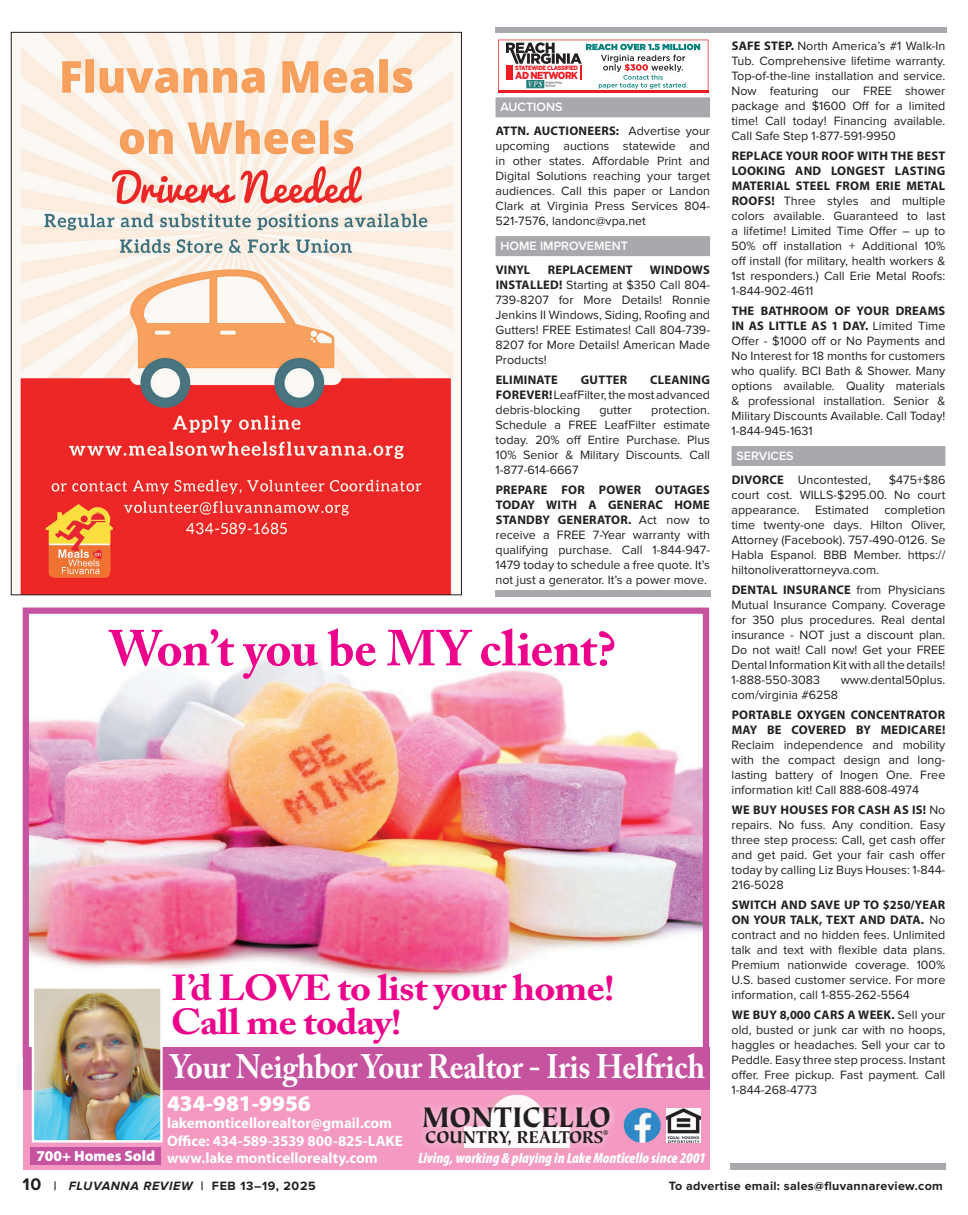
<style>
.page{position:relative;width:968px;height:1215px;background:#fff}
.page>*{position:absolute;margin:0;border:0;box-sizing:border-box;transform-origin:0 0}
.t1{font:700 50px "Adobe Caslon Pro";letter-spacing:-.015em;color:#ed028c}
.t2{font:700 36px/33.8px "Adobe Caslon Pro";letter-spacing:-.02em;color:#ed028c;scale:1.11 1}
.t3{font:700 33.75px "Adobe Caslon Pro";letter-spacing:-.01em;color:#fff;scale:.91 1}
.t4{font:900 31.88px "Tiepolo Std";color:#231f20;scale:.92 1}
.t5{font:900 22.5px "Myriad Pro";color:#fff}
.t6{font:900 19.12px "Tiepolo Std";letter-spacing:-.01em;color:#231f20;scale:.92 1}
.t7{font:700 15px "Myriad Pro";letter-spacing:-.005em;color:#fff}
.t8{font:italic 900 condensed 15px "Myriad Pro";color:#fff}
.t9{font:900 15px "Myriad Pro";color:#fff}
.FR_Classifieds{font:12.5px/15px "Proxima Nova";color:#231f20;text-align:justify}
.t10{font:700 12.5px "Proxima Nova";letter-spacing:.025em;color:#231f20}
.t11{font:700 12.5px "Proxima Nova";letter-spacing:.05em;color:#231f20}
.VPA_Classified_Heads{font:600 12.5px "Proxima Nova";color:#fff}
.FR_Classifieds-2{font:700 12.5px "Myriad Pro";letter-spacing:.02em;color:#231f20}
.t12{font:900 10.25px "Gotham";letter-spacing:-.06em;color:#ee1d23;scale:.9 1}
.t13{font:900 6.12px "Gotham";letter-spacing:-.06em;color:#ee1d23;scale:.9 1}
.s1{font-family:"Myriad Pro";font-weight:700}
.s2{font-size:17.5px}
.s3{font-style:italic}
</style>
<div class="page">
<img style="left:30px;top:653px;width:672px;height:327px">
<div style="left:23px;top:608px;width:686px;height:449px;border:6px solid #c6539f"></div>
<div style="left:23px;top:1084px;width:686px;height:86px;background:#f499c2"></div>
<div style="left:23px;top:1047px;width:686px;height:43px;background:#c6539f"></div>
<div style="left:31px;top:1147px;width:130px;height:18px;background:#c6539f"></div>
<img style="left:35px;top:989px;width:125px;height:151px">
<div style="left:32px;top:986px;width:131px;height:157px;border:2px solid #fff"></div>
<img style="left:666px;top:1108px;width:34px;height:35px">
<img style="left:623px;top:1108px;width:37px;height:35px">
<img style="left:496px;top:1094px;width:38px;height:6px">
<div style="left:416px;top:1100px;width:201px;height:53px;background:#fff;opacity:.75"></div>
<img style="left:13px;top:34px;width:446px;height:559px">
<div style="left:495px;top:97px;width:215px;height:20px;background:#a8a9ad"></div>
<div style="left:495px;top:236px;width:215px;height:20px;background:#a8a9ad"></div>
<svg style="left:498px;top:40px;width:210px;height:52px"></svg>
<div style="left:496px;top:27px;width:451px;height:5px;background:#a8a9ad"></div>
<div style="left:495px;top:591px;width:215px;height:6px;background:#a8a9ad"></div>
<div style="left:730px;top:1164px;width:216px;height:6px;background:#a8a9ad"></div>
<div style="left:731px;top:446px;width:214px;height:20px;background:#a8a9ad"></div>
<p class="t13" style="left:515px;top:65px;width:71px">STATEWIDE CLASSIFIED</p>
<p class="t12" style="left:515px;top:69px;width:71px">AD NETWORK</p>
<p class="VPA_Classified_Heads" style="left:500px;top:98px;width:63px">AUCTIONS</p>
<p class="FR_Classifieds" style="left:495px;top:124px;width:216px"><span class="s1">ATTN. AUCTIONEERS:</span> Advertise your upcoming auctions statewide and in other states. Affordable Print and Digital Solutions reaching your target audiences. Call this paper or Landon Clark at Virginia Press Services 804- 521-7576, landonc@vpa.net</p>
<p class="VPA_Classified_Heads" style="left:500px;top:236px;width:129px">HOME IMPROVEMENT</p>
<p class="FR_Classifieds-2" style="left:495px;top:261px;width:36px">VINYL</p>
<p class="FR_Classifieds-2" style="left:547px;top:261px;width:87px">REPLACEMENT</p>
<p class="FR_Classifieds" style="left:495px;top:262px;width:216px;text-indent:154px"><span class="s1">WINDOWS INSTALLED!</span> Starting at $350 Call 804- 739-8207 for More Details! Ronnie Jenkins II Windows, Siding, Roofing and Gutters! FREE Estimates! Call 804-739- 8207 for More Details! American Made Products!</p>
<p class="FR_Classifieds-2" style="left:495px;top:371px;width:64px">ELIMINATE</p>
<p class="FR_Classifieds-2" style="left:580px;top:371px;width:48px">GUTTER</p>
<p class="FR_Classifieds" style="left:495px;top:372px;width:216px;text-indent:155px"><span class="s1">CLEANING FOREVER!</span>LeafFilter, the most advanced debris-blocking</p>
<p class="FR_Classifieds" style="left:495px;top:402px;width:216px;text-indent:156px">protection.<br>Schedule a FREE LeafFilter estimate today. 20% off Entire Purchase. Plus 10% Senior &amp; Military Discounts. Call 1-877-614-6667</p>
<p class="FR_Classifieds" style="left:495px;top:482px;width:216px"><span class="s1">PREPARE FOR POWER OUTAGES TODAY WITH A GENERAC HOME STANDBY GENERATOR.</span> Act now to receive a FREE 7-Year warranty with qualifying purchase. Call 1-844-947- 1479 today to schedule a free quote. It’s not just a generator. It’s a power move.</p>
<p class="FR_Classifieds" style="left:599px;top:402px;width:34px">gutter</p>
<p class="t1" style="left:109px;top:619px;width:508px">Won’t you be MY client?</p>
<p class="t2" style="left:171px;top:971px;width:401px">I’d LOVE to list your home!<br>Call me today!</p>
<p class="t3" style="left:171px;top:1047px;width:588px">Your Neighbor Your Realtor - Iris Helfrich</p>
<p class="t5" style="left:167px;top:1088px;width:145px">434-981-9956</p>
<p class="t7" style="left:167px;top:1114px;width:226px">lakemonticellorealtor@gmail.com</p>
<p class="t7" style="left:167px;top:1131px;width:237px">Office: 434-589-3539 800-825-LAKE</p>
<p class="t7" style="left:37px;top:1149px;width:342px"><sup>700+</sup> <sup>Homes</sup> <sup>Sold</sup> www.lake monticellorealty.com</p>
<p class="t8" style="left:418px;top:1148px;width:289px">Living, working &amp; playing in Lake Monticello since 2001</p>
<p class="t4" style="left:422px;top:1100px;width:207px">MONTICELLO</p>
<p class="t6" style="left:425px;top:1126px;width:200px">COUNTRY, REALTORS<sup>®</sup></p>
<p class="t9" style="left:282px;top:1120px;width:121px">500+ Homes Sold</p>
<p class="FR_Classifieds" style="left:731px;top:39px;width:215px"><span class="s1">SAFE STEP.</span> North America’s #1 Walk-In Tub. Comprehensive lifetime warranty.<br>Top-of-the-line installation and service.<br>Now featuring our FREE shower package and $1600 Off for a limited time! Call today! Financing available.<br>Call Safe Step 1-877-591-9950</p>
<p class="FR_Classifieds" style="left:731px;top:149px;width:215px"><span class="s1">REPLACE YOUR ROOF WITH THE BEST LOOKING AND LONGEST LASTING MATERIAL STEEL FROM ERIE METAL ROOFS!</span> Three styles and multiple colors available. Guaranteed to last a lifetime! Limited Time Offer – up to 50% off installation + Additional 10% off install (for military, health workers &amp; 1st responders.) Call Erie Metal Roofs:<br>1-844-902-4611</p>
<p class="FR_Classifieds" style="left:731px;top:304px;width:215px"><span class="s1">THE BATHROOM OF YOUR DREAMS IN AS LITTLE AS 1 DAY.</span> Limited Time Offer - $1000 off or No Payments and No Interest for 18 months for customers who qualify. BCI Bath &amp; Shower. Many options available. Quality materials &amp; professional installation. Senior &amp; Military Discounts Available. Call Today!<br>1-844-945-1631</p>
<p class="VPA_Classified_Heads" style="left:736px;top:446px;width:59px">SERVICES</p>
<p class="FR_Classifieds" style="left:731px;top:472px;width:141px"><span class="s1">DIVORCE</span> Uncontested,</p>
<p class="FR_Classifieds" style="left:731px;top:472px;width:215px;text-indent:157px">$475+$86 court cost. WILLS-$295.00. No court appearance. Estimated completion time twenty-one days. Hilton Oliver, Attorney (Facebook). 757-490-0126. Se Habla Espanol. BBB Member. https:// hiltonoliverattorneyva.com.</p>
<p class="FR_Classifieds" style="left:731px;top:582px;width:215px"><span class="s1">DENTAL INSURANCE</span> from Physicians Mutual Insurance Company. Coverage for 350 plus procedures. Real dental insurance - NOT just a discount plan.<br>Do not wait! Call now! Get your FREE Dental Information Kit with all the details!<br>1-888-550-3083</p>
<p class="FR_Classifieds" style="left:840px;top:672px;width:106px">www.dental50plus.</p>
<p class="FR_Classifieds" style="left:731px;top:687px;width:108px">com/virginia #6258</p>
<p class="FR_Classifieds" style="left:731px;top:707px;width:215px"><span class="s1">PORTABLE OXYGEN CONCENTRATOR MAY BE COVERED BY MEDICARE!<br></span>Reclaim independence and mobility with the compact design and long&shy;lasting battery of Inogen One. Free information kit! Call 888-608-4974</p>
<p class="FR_Classifieds" style="left:731px;top:802px;width:215px"><span class="s1">WE BUY HOUSES FOR CASH AS IS!</span> No repairs. No fuss. Any condition. Easy three step process: Call, get cash offer and get paid. Get your fair cash offer today by calling Liz Buys Houses: 1-844- 216-5028</p>
<p class="FR_Classifieds" style="left:731px;top:897px;width:215px"><span class="s1">SWITCH AND SAVE UP TO $250/YEAR ON YOUR TALK, TEXT AND DATA.</span> No contract and no hidden fees. Unlimited talk and text with flexible data plans.<br>Premium nationwide coverage. 100% U.S. based customer service. For more information, call 1-855-262-5564</p>
<p class="FR_Classifieds" style="left:731px;top:1007px;width:215px"><span class="s1">WE BUY 8,000 CARS A WEEK.</span> Sell your old, busted or junk car with no hoops, haggles or headaches. Sell your car to Peddle. Easy three step process. Instant offer. Free pickup. Fast payment. Call 1-844-268-4773</p>
<p class="t11" style="left:22px;top:1180px;width:295px"><span class="s2">10</span> | <span class="s3">FLUVANNA REVIEW</span> | FEB 13–19, 2025</p>
<p class="t10" style="left:668px;top:1180px;width:276px">To advertise email: sales@fluvannareview.com</p>
</div>
